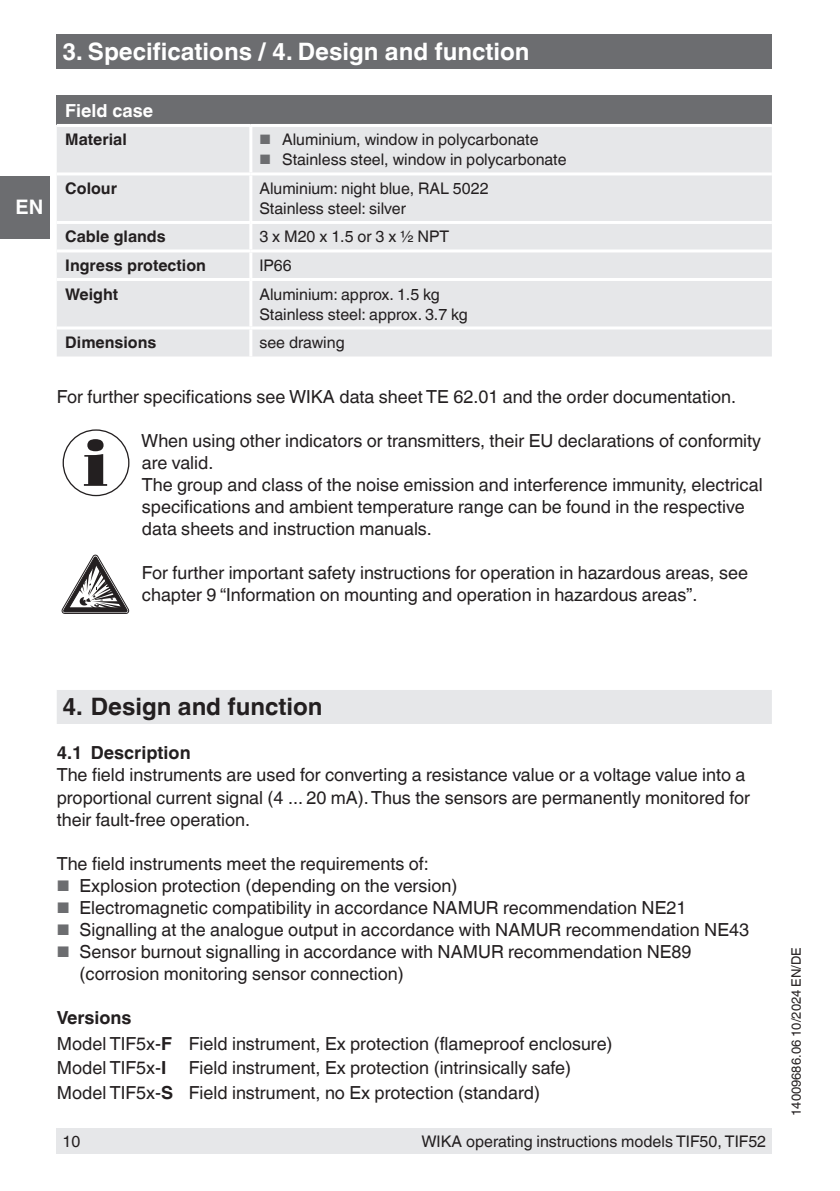
<style>
.page{position:relative;width:840px;height:1191px;background:#fff}
.page>*{position:absolute;margin:0;border:0;box-sizing:border-box;transform-origin:0 0}
.t1{font:700 24px "Helvetica World";color:#fff}
.t2{font:700 24px "Helvetica World";color:#231f20}
.t3{font:700 20px "Helvetica World";color:#fff}
.t4{font:18px/22px "Helvetica World";color:#231f20}
.t5{font:700 18px "Helvetica World";color:#231f20}
.t6{font:700 18px "Helvetica World";color:#fff}
.t7{font:16px/20px "Helvetica World";color:#231f20}
.t8{font:700 16px "Helvetica World";color:#231f20}
.t9{font:13px "Helvetica World";color:#231f20}
.s1{font-size:13.6px;color:#6c6d70}
.s2{font-size:15.4px;color:#6c6d70}
.s3{font-weight:700}
</style>
<div class="page">
<div style="left:57px;top:1128px;width:714px;height:26px;background:#e6e7e9"></div>
<div style="left:57px;top:34px;width:714px;height:34px;background:#6c6d70"></div>
<div style="left:0;top:176px;width:49px;height:62px;background:#6c6d70"></div>
<div style="left:57px;top:690px;width:714px;height:34px;background:#e6e7e9"></div>
<div style="left:57px;top:95px;width:714px;height:30px;background:#6c6d70"></div>
<div style="left:57px;top:127px;width:714px;height:229px;background:#e6e7e9"></div>
<hr style="left:249px;top:127px;width:3px;height:45px;background:#fff">
<hr style="left:57px;top:172px;width:194px;height:3px;background:#fff">
<hr style="left:251px;top:172px;width:520px;height:3px;background:#fff">
<hr style="left:249px;top:175px;width:3px;height:46px;background:#fff">
<hr style="left:57px;top:221px;width:194px;height:3px;background:#fff">
<hr style="left:251px;top:221px;width:520px;height:3px;background:#fff">
<hr style="left:249px;top:224px;width:3px;height:25px;background:#fff">
<hr style="left:57px;top:249px;width:194px;height:3px;background:#fff">
<hr style="left:251px;top:249px;width:520px;height:3px;background:#fff">
<hr style="left:249px;top:252px;width:3px;height:26px;background:#fff">
<hr style="left:57px;top:278px;width:194px;height:3px;background:#fff">
<hr style="left:251px;top:278px;width:520px;height:3px;background:#fff">
<hr style="left:249px;top:281px;width:3px;height:45px;background:#fff">
<hr style="left:57px;top:326px;width:194px;height:3px;background:#fff">
<hr style="left:251px;top:326px;width:520px;height:3px;background:#fff">
<hr style="left:249px;top:329px;width:3px;height:27px;background:#fff">
<hr style="left:57px;top:124px;width:194px;height:3px;background:#fff">
<hr style="left:251px;top:124px;width:520px;height:3px;background:#fff">
<svg style="left:84px;top:439px;width:23px;height:47px"></svg>
<div style="left:63px;top:429px;width:66px;height:67px;border:1px solid #231f20;border-radius:50%"></div>
<svg style="left:62px;top:555px;width:67px;height:58px"></svg>
<p class="t3" style="left:16px;top:196px;width:29px">EN</p>
<h1 class="t1" style="left:62px;top:37px;width:468px">3. Specifications / 4. Design and function</h1>
<p class="t6" style="left:65px;top:100px;width:89px">Field case</p>
<p class="t8" style="left:65px;top:131px;width:63px">Material</p>
<p class="t7" style="left:259px;top:130px;width:280px"><span class="s1">■</span> Aluminium, window in polycarbonate</p>
<p class="t7" style="left:259px;top:150px;width:308px"><span class="s1">■</span> Stainless steel, window in polycarbonate</p>
<p class="t8" style="left:65px;top:179px;width:53px">Colour</p>
<p class="t7" style="left:259px;top:178px;width:230px">Aluminium: night blue, RAL 5022<br>Stainless steel: silver</p>
<p class="t8" style="left:65px;top:228px;width:102px">Cable glands</p>
<p class="t7" style="left:259px;top:227px;width:191px">3 x M20 x 1.5 or 3 x ½ NPT</p>
<p class="t8" style="left:65px;top:256px;width:142px">Ingress protection</p>
<p class="t7" style="left:259px;top:255px;width:34px">IP66</p>
<p class="t8" style="left:65px;top:285px;width:54px">Weight</p>
<p class="t7" style="left:259px;top:284px;width:210px">Aluminium: approx. 1.5 kg<br>Stainless steel: approx. 3.7 kg</p>
<p class="t8" style="left:65px;top:333px;width:93px">Dimensions</p>
<p class="t7" style="left:259px;top:332px;width:87px">see drawing</p>
<p class="t4" style="left:57px;top:386px;width:680px">For further specifications see WIKA data sheet TE 62.01 and the order documentation.</p>
<p class="t4" style="left:141px;top:430px;width:622px">When using other indicators or transmitters, their EU declarations of conformity are valid.<br>The group and class of the noise emission and interference immunity, electrical specifications and ambient temperature range can be found in the respective data sheets and instruction manuals.</p>
<p class="t4" style="left:142px;top:562px;width:607px">For further important safety instructions for operation in hazardous areas, see chapter 9 “Information on mounting and operation in hazardous areas”.</p>
<h1 class="t2" style="left:62px;top:693px;width:261px">4. Design and function</h1>
<p class="t5" style="left:57px;top:742px;width:135px">4.1 Description</p>
<p class="t4" style="left:57px;top:764px;width:694px">The field instruments are used for converting a resistance value or a voltage value into a proportional current signal (4 ... 20 mA). Thus the sensors are permanently monitored for their fault-free operation.</p>
<p class="t4" style="left:57px;top:852px;width:373px">The field instruments meet the requirements of:</p>
<p class="t4" style="left:57px;top:874px;width:402px"><span class="s2">■</span> Explosion protection (depending on the version)</p>
<p class="t4" style="left:57px;top:896px;width:631px"><span class="s2">■</span> Electromagnetic compatibility in accordance NAMUR recommendation NE21</p>
<p class="t4" style="left:57px;top:918px;width:693px"><span class="s2">■</span> Signalling at the analogue output in accordance with NAMUR recommendation NE43</p>
<p class="t4" style="left:79px;top:940px;width:613px;text-indent:-23px"><span class="s2">■</span> Sensor burnout signalling in accordance with NAMUR recommendation NE89 (corrosion monitoring sensor connection)</p>
<p class="t4" style="left:57px;top:1004px;width:557px;line-height:26.6px"><span class="s3">Versions<br></span>Model TIF5x-<span class="s3">F</span> Field instrument, Ex protection (flameproof enclosure)</p>
<p class="t4" style="left:57px;top:1056px;width:515px;line-height:24.2px">Model TIF5x-<span class="s3">I</span> Field instrument, Ex protection (intrinsically safe)<br>Model TIF5x-<span class="s3">S</span> Field instrument, no Ex protection (standard)</p>
<p class="t7" style="left:62px;top:1131px;width:19px">10</p>
<p class="t7" style="left:421px;top:1131px;width:346px">WIKA operating instructions models TIF50, TIF52</p>
<p class="t9" style="left:788px;top:1115px;width:170px;rotate:-90deg">14009686.06 10/2024 EN/DE</p>
</div>
